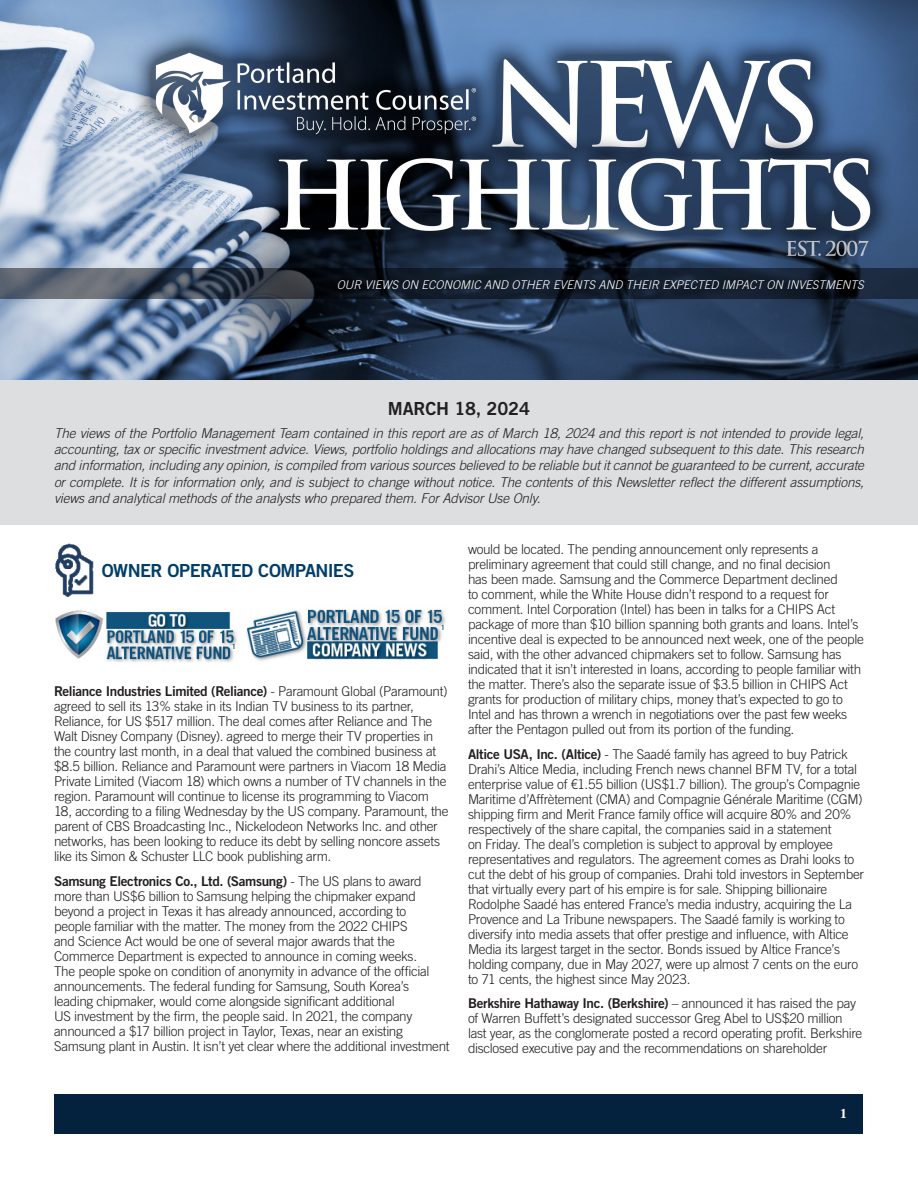
<style>
.page{position:relative;width:918px;height:1188px;background:#fff}
.page>*{position:absolute;margin:0;border:0;box-sizing:border-box;transform-origin:0 0}
.Article_-_Body{font:18px "Trade Gothic Bold Two";letter-spacing:-.035em;color:#003e69}
.t1{font:18px "Trade Gothic Bold Two";letter-spacing:-.01em;color:#231f20}
.Article_-_Body-2{font:300 13.5px/15px "Trade Gothic";letter-spacing:-.025em;color:#231f20}
.t2{font:italic 300 13.5px/16.2px "Trade Gothic";letter-spacing:-.01em;color:#231f20;text-align:justify}
.t3{font:700 13.5px "Times";color:#fff}
.t4{font:italic 300 12px "Trade Gothic";color:#fff}
.t5{font:7.05px "Trade Gothic Bold Cond Twenty";color:#003e69}
.s1{font-family:"Trade Gothic Bold Two";font-weight:400}
</style>
<div class="page">
<div style="left:55px;top:1094px;width:808px;height:39px;background:#04213e"></div>
<img style="left:0;top:0;width:918px;height:380px">
<svg style="left:0;top:268px;width:918px;height:31px;background:#232c39"></svg>
<img style="left:55px;top:543px;width:39px;height:54px">
<div style="left:0;top:380px;width:918px;height:145px;background:#dddee0"></div>
<img style="left:247px;top:609px;width:199px;height:52px">
<img style="left:55px;top:610px;width:182px;height:52px">
<p class="t4" style="left:337px;top:277px;width:529px">OUR VIEWS ON ECONOMIC AND OTHER EVENTS AND THEIR EXPECTED IMPACT ON INVESTMENTS</p>
<p class="t1" style="left:388px;top:397px;width:144px">MARCH 18, 2024</p>
<p class="t2" style="left:54px;top:425px;width:812px">The views of the Portfolio Management Team contained in this report are as of March 18, 2024 and this report is not intended to provide legal, accounting, tax or specific investment advice. Views, portfolio holdings and allocations may have changed subsequent to this date. This research and information, including any opinion, is compiled from various sources believed to be reliable but it cannot be guaranteed to be current, accurate or complete. It is for information only, and is subject to change without notice. The contents of this Newsletter reflect the different assumptions, views and analytical methods of the analysts who prepared them. For Advisor Use Only.</p>
<p class="Article_-_Body" style="left:102px;top:560px;width:254px">OWNER OPERATED COMPANIES</p>
<p class="t5" style="left:233px;top:643px;width:5px">1</p>
<p class="t5" style="left:442px;top:623px;width:5px">1</p>
<p class="Article_-_Body-2" style="left:54px;top:684px;width:396px"><span class="s1">Reliance Industries Limited (Reliance)</span> - Paramount Global (Paramount) agreed to sell its 13% stake in its Indian TV business to its partner, Reliance, for US $517 million. The deal comes after Reliance and The Walt Disney Company (Disney). agreed to merge their TV properties in the country last month, in a deal that valued the combined business at $8.5 billion. Reliance and Paramount were partners in Viacom 18 Media Private Limited (Viacom 18) which owns a number of TV channels in the region. Paramount will continue to license its programming to Viacom 18, according to a filing Wednesday by the US company. Paramount, the parent of CBS Broadcasting Inc., Nickelodeon Networks Inc. and other networks, has been looking to reduce its debt by selling noncore assets like its Simon &amp; Schuster LLC book publishing arm.</p>
<p class="Article_-_Body-2" style="left:54px;top:873px;width:397px"><span class="s1">Samsung Electronics Co., Ltd. (Samsung)</span> - The US plans to award more than US$6 billion to Samsung helping the chipmaker expand beyond a project in Texas it has already announced, according to<br>people familiar with the matter. The money from the 2022 CHIPS<br>and Science Act would be one of several major awards that the Commerce Department is expected to announce in coming weeks.<br>The people spoke on condition of anonymity in advance of the official announcements. The federal funding for Samsung, South Korea’s leading chipmaker, would come alongside significant additional<br>US investment by the firm, the people said. In 2021, the company announced a $17 billion project in Taylor, Texas, near an existing Samsung plant in Austin. It isn’t yet clear where the additional investment</p>
<p class="Article_-_Body-2" style="left:468px;top:541px;width:397px">would be located. The pending announcement only represents a preliminary agreement that could still change, and no final decision<br>has been made. Samsung and the Commerce Department declined<br>to comment, while the White House didn’t respond to a request for comment. Intel Corporation (Intel) has been in talks for a CHIPS Act package of more than $10 billion spanning both grants and loans. Intel’s incentive deal is expected to be announced next week, one of the people said, with the other advanced chipmakers set to follow. Samsung has indicated that it isn’t interested in loans, according to people familiar with the matter. There’s also the separate issue of $3.5 billion in CHIPS Act grants for production of military chips, money that’s expected to go to Intel and has thrown a wrench in negotiations over the past few weeks after the Pentagon pulled out from its portion of the funding.</p>
<p class="Article_-_Body-2" style="left:468px;top:746px;width:398px"><span class="s1">Altice USA, Inc. (Altice)</span> - The Saadé family has agreed to buy Patrick Drahi’s Altice Media, including French news channel BFM TV, for a total enterprise value of €1.55 billion (US$1.7 billion). The group’s Compagnie Maritime d’Affrètement (CMA) and Compagnie Générale Maritime (CGM) shipping firm and Merit France family office will acquire 80% and 20% respectively of the share capital, the companies said in a statement<br>on Friday. The deal’s completion is subject to approval by employee representatives and regulators. The agreement comes as Drahi looks to cut the debt of his group of companies. Drahi told investors in September that virtually every part of his empire is for sale. Shipping billionaire Rodolphe Saadé has entered France’s media industry, acquiring the La Provence and La Tribune newspapers. The Saadé family is working to diversify into media assets that offer prestige and influence, with Altice Media its largest target in the sector. Bonds issued by Altice France’s holding company, due in May 2027, were up almost 7 cents on the euro to 71 cents, the highest since May 2023.</p>
<p class="Article_-_Body-2" style="left:468px;top:996px;width:396px"><span class="s1">Berkshire Hathaway Inc. (Berkshire)</span> – announced it has raised the pay of Warren Buffett’s designated successor Greg Abel to US$20 million last year, as the conglomerate posted a record operating profit. Berkshire disclosed executive pay and the recommendations on shareholder</p>
<p class="t3" style="left:840px;top:1100px;width:8px">1</p>
</div>
